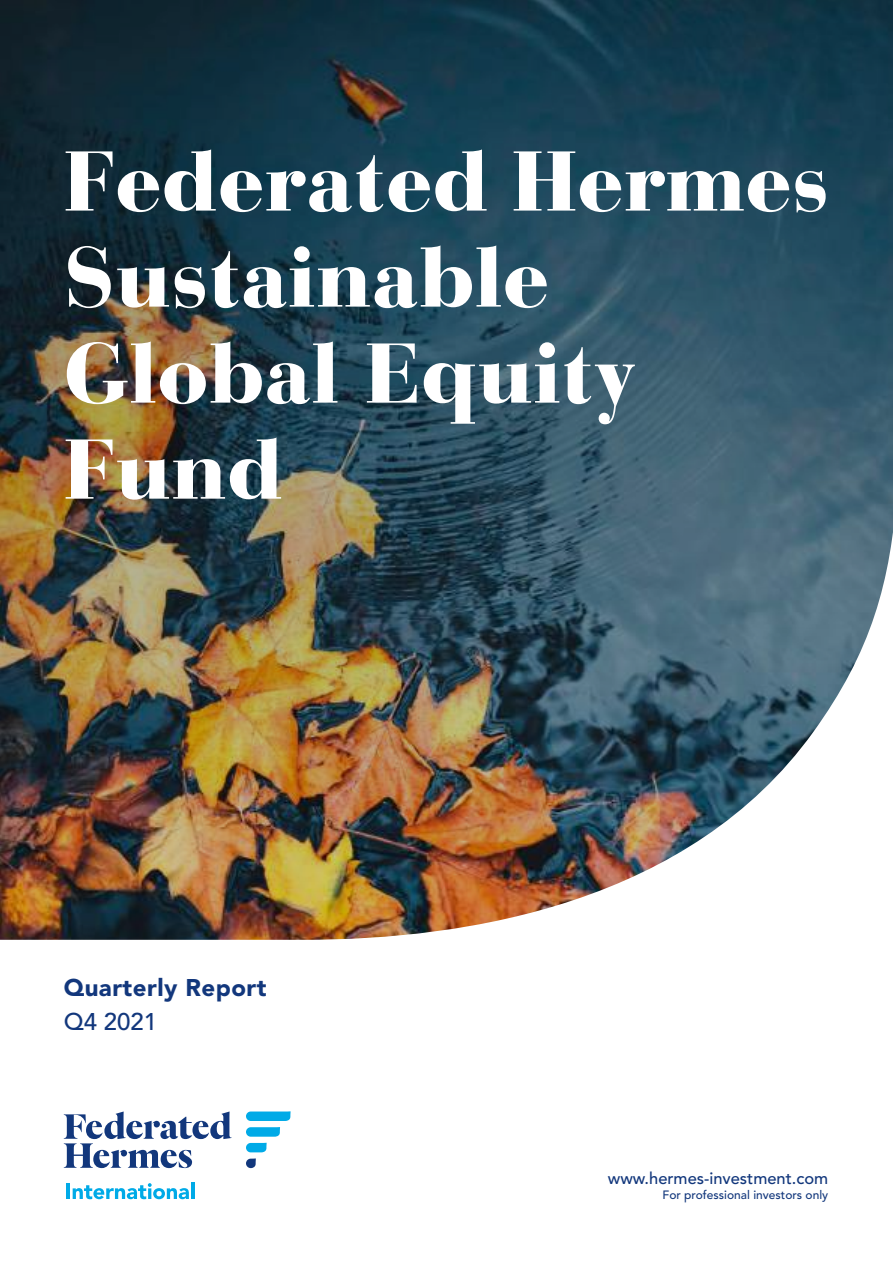
<style>
.page{position:relative;width:893px;height:1263px;background:#fff}
.page>*{position:absolute;margin:0;border:0;box-sizing:border-box;transform-origin:0 0}
.t1{font:900 84px/96px "Bauer Bodoni Std";color:#fff}
.t2{font:900 24px "Avenir LT Std";letter-spacing:.02em;color:#12377c}
.t3{font:500 24px "Avenir LT Std";color:#12377c}
.t4{font:500 16.5px "Avenir LT Std";color:#12377c}
.t5{font:500 12px "Avenir LT Std";color:#12377c}
</style>
<div class="page">
<svg style="left:0;top:0;width:893px;height:92px;background:#113141"></svg>
<img style="left:0;top:92px;width:893px;height:1108px">
<svg style="left:246px;top:1143px;width:21px;height:9px"></svg>
<svg style="left:246px;top:1127px;width:34px;height:10px"></svg>
<svg style="left:246px;top:1111px;width:45px;height:10px"></svg>
<svg style="left:246px;top:1158px;width:10px;height:10px"></svg>
<svg style="left:64px;top:1111px;width:168px;height:57px"></svg>
<hr style="left:67px;top:1183px;width:3px;height:16px;background:#00aae7">
<svg style="left:73px;top:1183px;width:116px;height:16px"></svg>
<hr style="left:191px;top:1182px;width:3px;height:17px;background:#00aae7">
<p class="t1" style="left:64px;top:133px;width:767px">Federated Hermes<br>Sustainable<br>Global Equity<br>Fund</p>
<p class="t2" style="left:64px;top:973px;width:204px">Quarterly Report</p>
<p class="t3" style="left:64px;top:1008px;width:95px">Q4 2021</p>
<p class="t4" style="left:608px;top:1169px;width:222px">www.hermes-investment.com</p>
<p class="t5" style="left:662px;top:1188px;width:167px">For professional investors only</p>
</div>
